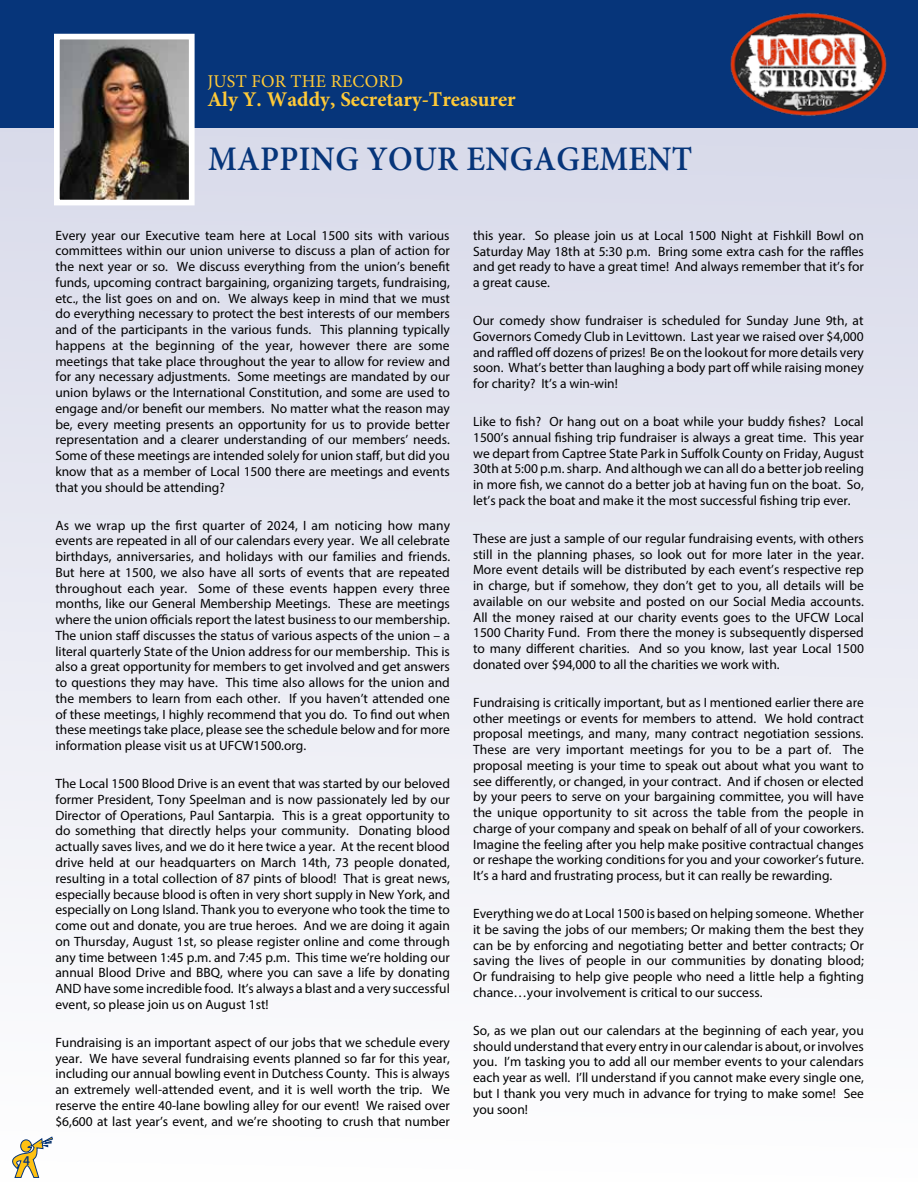
<style>
.page{position:relative;width:918px;height:1188px;background:#fff}
.page>*{position:absolute;margin:0;border:0;box-sizing:border-box;transform-origin:0 0}
.t1{font:600 34.5px "Minion Pro";letter-spacing:.01em;color:#06357a;scale:.94 1}
.t2{font:700 21px "Minion Pro";color:#ffca38}
.t3{font:18px "Minion Pro";letter-spacing:.01em;color:#ffca38}
.t4{font:13.5px/15.8px "Myriad Pro";color:#000;text-align:justify}
.t5{font:600 13.5px "Myriad Pro";color:#06357a;scale:.95 1}
</style>
<div class="page">
<div style="left:0;top:119px;width:918px;height:1063px;background:linear-gradient(to bottom,#d6d8e9,#fff)"></div>
<div style="left:0;top:0;width:918px;height:127px;background:#06357a"></div>
<img style="left:61px;top:41px;width:127px;height:157px">
<div style="left:54px;top:34px;width:141px;height:171px;border:6px solid #fff"></div>
<img style="left:730px;top:12px;width:157px;height:104px">
<svg style="left:10px;top:1137px;width:43px;height:41px"></svg>
<p class="t5" style="left:23px;top:1151px;width:9px">4</p>
<h3 class="t3" style="left:207px;top:69px;width:197px">JUST FOR THE RECORD</h3>
<h2 class="t2" style="left:207px;top:85px;width:310px">Aly Y. Waddy, Secretary-Treasurer</h2>
<h1 class="t1" style="left:208px;top:136px;width:517px">MAPPING YOUR ENGAGEMENT</h1>
<p class="t4" style="left:55px;top:227px;width:396px">Every year our Executive team here at Local 1500 sits with various committees within our union universe to discuss a plan of action for the next year or so. We discuss everything from the union’s benefit funds, upcoming contract bargaining, organizing targets, fundraising, etc., the list goes on and on. We always keep in mind that we must do everything necessary to protect the best interests of our members and of the participants in the various funds. This planning typically happens at the beginning of the year, however there are some meetings that take place throughout the year to allow for review and for any necessary adjustments. Some meetings are mandated by our union bylaws or the International Constitution, and some are used to engage and/or benefit our members. No matter what the reason may be, every meeting presents an opportunity for us to provide better representation and a clearer understanding of our members’ needs.<br>Some of these meetings are intended solely for union staff, but did you know that as a member of Local 1500 there are meetings and events that you should be attending?</p>
<p class="t4" style="left:55px;top:517px;width:396px">As we wrap up the first quarter of 2024, I am noticing how many events are repeated in all of our calendars every year. We all celebrate birthdays, anniversaries, and holidays with our families and friends.<br>But here at 1500, we also have all sorts of events that are repeated throughout each year. Some of these events happen every three months, like our General Membership Meetings. These are meetings where the union officials report the latest business to our membership.<br>The union staff discusses the status of various aspects of the union – a literal quarterly State of the Union address for our membership. This is also a great opportunity for members to get involved and get answers to questions they may have. This time also allows for the union and the members to learn from each other. If you haven’t attended one of these meetings, I highly recommend that you do. To find out when these meetings take place, please see the schedule below and for more information please visit us at UFCW1500.org.</p>
<p class="t4" style="left:55px;top:776px;width:396px">The Local 1500 Blood Drive is an event that was started by our beloved former President, Tony Speelman and is now passionately led by our Director of Operations, Paul Santarpia. This is a great opportunity to do something that directly helps your community. Donating blood actually saves lives, and we do it here twice a year. At the recent blood drive held at our headquarters on March 14th, 73 people donated, resulting in a total collection of 87 pints of blood! That is great news, especially because blood is often in very short supply in New York, and especially on Long Island. Thank you to everyone who took the time to come out and donate, you are true heroes. And we are doing it again on Thursday, August 1st, so please register online and come through any time between 1:45 p.m. and 7:45 p.m. This time we’re holding our annual Blood Drive and BBQ, where you can save a life by donating AND have some incredible food. It’s always a blast and a very successful event, so please join us on August 1st!</p>
<p class="t4" style="left:55px;top:1034px;width:396px">Fundraising is an important aspect of our jobs that we schedule every year. We have several fundraising events planned so far for this year, including our annual bowling event in Dutchess County. This is always an extremely well-attended event, and it is well worth the trip. We reserve the entire 40-lane bowling alley for our event! We raised over $6,600 at last year’s event, and we’re shooting to crush that number</p>
<p class="t4" style="left:473px;top:227px;width:392px">this year. So please join us at Local 1500 Night at Fishkill Bowl on Saturday May 18th at 5:30 p.m. Bring some extra cash for the raffles and get ready to have a great time! And always remember that it’s for a great cause.</p>
<p class="t4" style="left:473px;top:312px;width:392px">Our comedy show fundraiser is scheduled for Sunday June 9th, at Governors Comedy Club in Levittown. Last year we raised over $4,000 and raffled off dozens of prizes! Be on the lookout for more details very soon. What’s better than laughing a body part off while raising money for charity? It’s a win-win!</p>
<p class="t4" style="left:473px;top:413px;width:392px">Like to fish? Or hang out on a boat while your buddy fishes? Local 1500’s annual fishing trip fundraiser is always a great time. This year we depart from Captree State Park in Suffolk County on Friday, August 30th at 5:00 p.m. sharp. And although we can all do a better job reeling in more fish, we cannot do a better job at having fun on the boat. So, let’s pack the boat and make it the most successful fishing trip ever.</p>
<p class="t4" style="left:473px;top:530px;width:392px">These are just a sample of our regular fundraising events, with others still in the planning phases, so look out for more later in the year.<br>More event details will be distributed by each event’s respective rep in charge, but if somehow, they don’t get to you, all details will be available on our website and posted on our Social Media accounts.<br>All the money raised at our charity events goes to the UFCW Local 1500 Charity Fund. From there the money is subsequently dispersed to many different charities. And so you know, last year Local 1500 donated over $94,000 to all the charities we work with.</p>
<p class="t4" style="left:473px;top:694px;width:392px">Fundraising is critically important, but as I mentioned earlier there are other meetings or events for members to attend. We hold contract proposal meetings, and many, many contract negotiation sessions.<br>These are very important meetings for you to be a part of. The proposal meeting is your time to speak out about what you want to see differently, or changed, in your contract. And if chosen or elected by your peers to serve on your bargaining committee, you will have the unique opportunity to sit across the table from the people in charge of your company and speak on behalf of all of your coworkers.<br>Imagine the feeling after you help make positive contractual changes or reshape the working conditions for you and your coworker’s future.<br>It’s a hard and frustrating process, but it can really be rewarding.</p>
<p class="t4" style="left:473px;top:905px;width:392px">Everything we do at Local 1500 is based on helping someone. Whether it be saving the jobs of our members; Or making them the best they can be by enforcing and negotiating better and better contracts; Or saving the lives of people in our communities by donating blood; Or fundraising to help give people who need a little help a fighting chance…your involvement is critical to our success.</p>
<p class="t4" style="left:473px;top:1022px;width:392px">So, as we plan out our calendars at the beginning of each year, you should understand that every entry in our calendar is about, or involves you. I’m tasking you to add all our member events to your calendars each year as well. I’ll understand if you cannot make every single one, but I thank you very much in advance for trying to make some! See you soon!</p>
</div>
